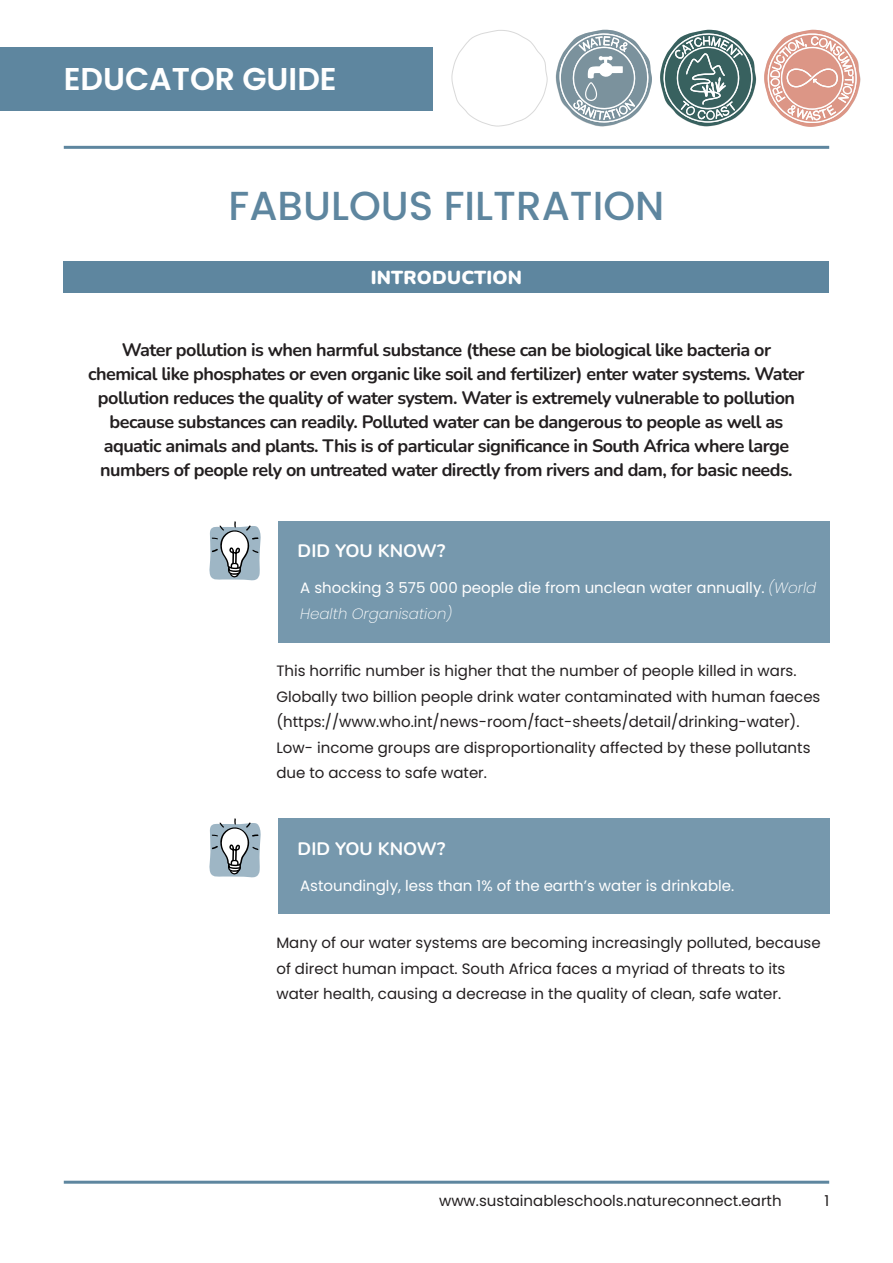
<style>
.page{position:relative;width:893px;height:1263px;background:#fff}
.page>*{position:absolute;margin:0;border:0;box-sizing:border-box;transform-origin:0 0}
.t1{font:500 40.5px "Poppins";color:#5e869f}
.t2{font:600 31.5px "Poppins";color:#fff}
.TABLE_HEADERS{font:900 18.75px "Nunito";letter-spacing:.01em;color:#fff}
.intro_paragre{font:700 18px/24px "Nunito";letter-spacing:-.03em;color:#231f20;text-align:center}
.Did_You_Know_Heading{font:700 18px "Nunito";color:#fff}
.Basic_Body{font:15px/25.5px "Poppins";color:#231f20}
.Did_you_know_Box{font:15px/25.5px "Poppins";color:#fff}
.s1{font-weight:200;font-style:italic}
</style>
<div class="page">
<svg style="left:451px;top:30px;width:97px;height:97px"></svg>
<div style="left:278px;top:521px;width:552px;height:122px;background:#7698ad"></div>
<svg style="left:209px;top:521px;width:52px;height:60px"></svg>
<hr style="left:64px;top:1181px;width:765px;height:3px;background:#5e869f">
<hr style="left:64px;top:146px;width:765px;height:3px;background:#5e869f">
<div style="left:0;top:47px;width:432px;height:64px;background:#5e869f"></div>
<div style="left:64px;top:262px;width:765px;height:31px;background:#5e869f"></div>
<div style="left:278px;top:818px;width:552px;height:96px;background:#7698ad"></div>
<svg style="left:209px;top:818px;width:52px;height:60px"></svg>
<svg style="left:555px;top:30px;width:97px;height:97px"></svg>
<svg style="left:660px;top:30px;width:96px;height:97px"></svg>
<svg style="left:764px;top:30px;width:97px;height:97px"></svg>
<h2 class="t2" style="left:64px;top:61px;width:165px">RESOURCE</h2>
<p class="t2" style="left:64px;top:61px;width:274px">EDUCATOR GUIDE</p>
<p class="t1" style="left:229px;top:183px;width:437px">FABULOUS FILTRATION</p>
<p class="TABLE_HEADERS" style="left:371px;top:265px;width:153px">INTRODUCTION</p>
<p class="intro_paragre" style="left:88px;top:337px;width:718px">Water pollution is when harmful substance (these can be biological like bacteria or chemical like phosphates or even organic like soil and fertilizer) enter water systems. Water pollution reduces the quality of water system. Water is extremely vulnerable to pollution because substances can readily. Polluted water can be dangerous to people as well as aquatic animals and plants. This is of particular significance in South Africa where large numbers of people rely on untreated water directly from rivers and dam, for basic needs.</p>
<p class="Did_You_Know_Heading" style="left:298px;top:539px;width:149px">DID YOU KNOW?</p>
<p class="Did_you_know_Box" style="left:300px;top:575px;width:518px">A shocking 3 575 000 people die from unclean water annually. <span class="s1">(World<br>Health Organisation)</span></p>
<p class="Basic_Body" style="left:276px;top:658px;width:546px">This horrific number is higher that the number of people killed in wars.<br>Globally two billion people drink water contaminated with human faeces (https://www.who.int/news-room/fact-sheets/detail/drinking-water).<br>Low- income groups are disproportionality affected by these pollutants due to access to safe water.</p>
<p class="Did_You_Know_Heading" style="left:298px;top:836px;width:149px">DID YOU KNOW?</p>
<p class="Did_you_know_Box" style="left:300px;top:873px;width:436px">Astoundingly, less than 1% of the earth’s water is drinkable.</p>
<p class="Basic_Body" style="left:276px;top:930px;width:546px">Many of our water systems are becoming increasingly polluted, because of direct human impact. South Africa faces a myriad of threats to its water health, causing a decrease in the quality of clean, safe water.</p>
<p class="Basic_Body" style="left:439px;top:1188px;width:344px">www.sustainableschools.natureconnect.earth</p>
<p class="Basic_Body" style="left:824px;top:1188px;width:6px">1</p>
</div>
